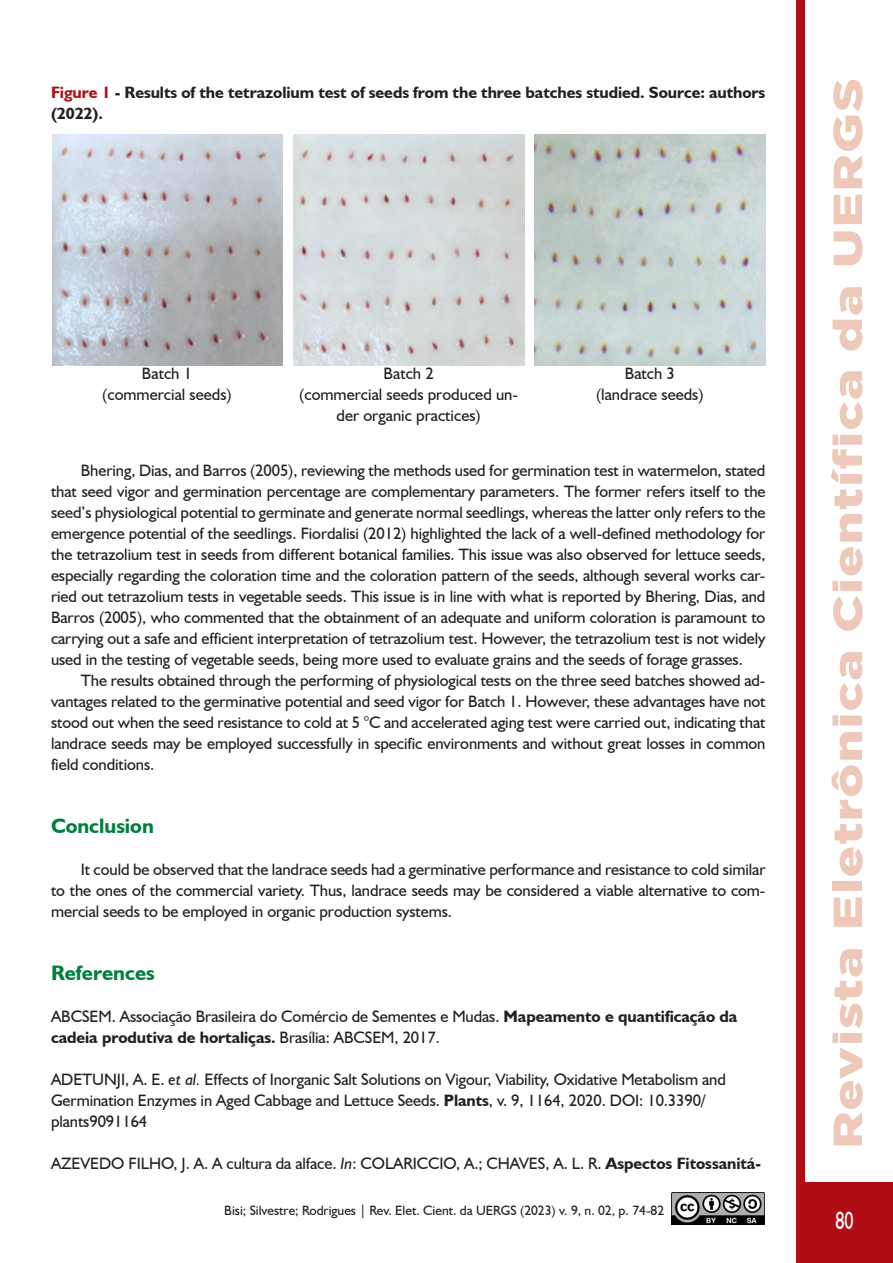
<style>
.page{position:relative;width:893px;height:1263px;background:#fff}
.page>*{position:absolute;margin:0;border:0;box-sizing:border-box;transform-origin:0 0}
.t1{font:900 40.5px "Gotham";letter-spacing:.025em;color:#eec8b8;scale:1.28 1}
.t2{font:24.75px "Humanist 521 BT";color:#fff;scale:.73 1}
.Texto____Intertítulo{font:700 21px "Humanist 521 BT";color:#007e3d}
.Texto____Corrido{font:16.5px/21px "Humanist 521 BT";letter-spacing:-.005em;color:#231f20;text-align:justify}
.Texto____Bullet_Letra{font:16.5px/21px "Humanist 521 BT";color:#231f20;text-align:center}
.Texto____Corrido-2{font:700 16.5px/21px "Humanist 521 BT";letter-spacing:-.005em;color:#231f20}
.t3{font:13.5px "Humanist 521 BT";color:#231f20}
.s1{color:#b00d15}
.s2{font-weight:700}
.s3{font-style:italic}
</style>
<div class="page">
<div style="left:796px;top:0;width:9px;height:1182px;background:#b00d15"></div>
<div style="left:796px;top:1182px;width:97px;height:81px;background:#b00d15"></div>
<img style="left:671px;top:1192px;width:94px;height:33px">
<img style="left:52px;top:135px;width:231px;height:230px">
<img style="left:293px;top:135px;width:231px;height:230px">
<img style="left:535px;top:135px;width:230px;height:230px">
<p class="Texto____Corrido-2" style="left:51px;top:81px;width:716px"><span class="s1">Figure 1</span> - Results of the tetrazolium test of seeds from the three batches studied. Source: authors (2022).</p>
<p class="Texto____Bullet_Letra" style="left:142px;top:363px;width:52px">Batch 1</p>
<p class="Texto____Bullet_Letra" style="left:102px;top:384px;width:131px">(commercial seeds)</p>
<p class="Texto____Bullet_Letra" style="left:384px;top:363px;width:52px">Batch 2</p>
<p class="Texto____Bullet_Letra" style="left:299px;top:384px;width:220px">(commercial seeds produced un&shy;der organic practices)</p>
<p class="Texto____Bullet_Letra" style="left:625px;top:363px;width:52px">Batch 3</p>
<p class="Texto____Bullet_Letra" style="left:596px;top:384px;width:109px">(landrace seeds)</p>
<p class="Texto____Corrido" style="left:51px;top:459px;width:716px;text-indent:30px">Bhering, Dias, and Barros (2005), reviewing the methods used for germination test in watermelon, stated that seed vigor and germination percentage are complementary parameters. The former refers itself to the seed’s physiological potential to germinate and generate normal seedlings, whereas the latter only refers to the emergence potential of the seedlings. Fiordalisi (2012) highlighted the lack of a well-defined methodology for the tetrazolium test in seeds from different botanical families. This issue was also observed for lettuce seeds, especially regarding the coloration time and the coloration pattern of the seeds, although several works car&shy;ried out tetrazolium tests in vegetable seeds. This issue is in line with what is reported by Bhering, Dias, and Barros (2005), who commented that the obtainment of an adequate and uniform coloration is paramount to carrying out a safe and efficient interpretation of tetrazolium test. However, the tetrazolium test is not widely used in the testing of vegetable seeds, being more used to evaluate grains and the seeds of forage grasses.</p>
<p class="Texto____Corrido" style="left:51px;top:669px;width:716px;text-indent:30px">The results obtained through the performing of physiological tests on the three seed batches showed ad&shy;vantages related to the germinative potential and seed vigor for Batch 1. However, these advantages have not stood out when the seed resistance to cold at 5 °C and accelerated aging test were carried out, indicating that landrace seeds may be employed successfully in specific environments and without great losses in common field conditions.</p>
<p class="Texto____Intertítulo" style="left:51px;top:812px;width:104px">Conclusion</p>
<p class="Texto____Corrido" style="left:51px;top:858px;width:716px;text-indent:30px">It could be observed that the landrace seeds had a germinative performance and resistance to cold similar to the ones of the commercial variety. Thus, landrace seeds may be considered a viable alternative to com&shy;mercial seeds to be employed in organic production systems.</p>
<p class="Texto____Intertítulo" style="left:51px;top:959px;width:105px">References</p>
<p class="Texto____Corrido" style="left:51px;top:1005px;width:688px">ABCSEM. Associação Brasileira do Comércio de Sementes e Mudas. <span class="s2">Mapeamento e quantificação da cadeia produtiva de hortaliças.</span> Brasília: ABCSEM, 2017.</p>
<p class="Texto____Corrido" style="left:51px;top:1068px;width:676px;text-align:left">ADETUNJI, A. E. <span class="s3">et al.</span> Effects of Inorganic Salt Solutions on Vigour, Viability, Oxidative Metabolism and<br>Germination Enzymes in Aged Cabbage and Lettuce Seeds. <span class="s2">Plants</span>, v. 9, 1164, 2020. DOI: 10.3390/ plants9091164</p>
<p class="Texto____Corrido" style="left:51px;top:1152px;width:711px">AZEVEDO FILHO, J. A. A cultura da alface. <span class="s3">In</span>: COLARICCIO, A.; CHAVES, A. L. R. <span class="s2">Aspectos Fitossanitá-</span></p>
<p class="t3" style="left:224px;top:1201px;width:441px">Bisi; Silvestre; Rodrigues | Rev. Elet. Cient. da UERGS (2023) v. 9, n. 02, p. 74-82</p>
<h1 class="t1" style="left:824px;top:1148px;width:838px;rotate:-90deg">Revista Eletrônica Científica da UERGS</h1>
<h2 class="t2" style="left:835px;top:1205px;width:26px">80</h2>
</div>
